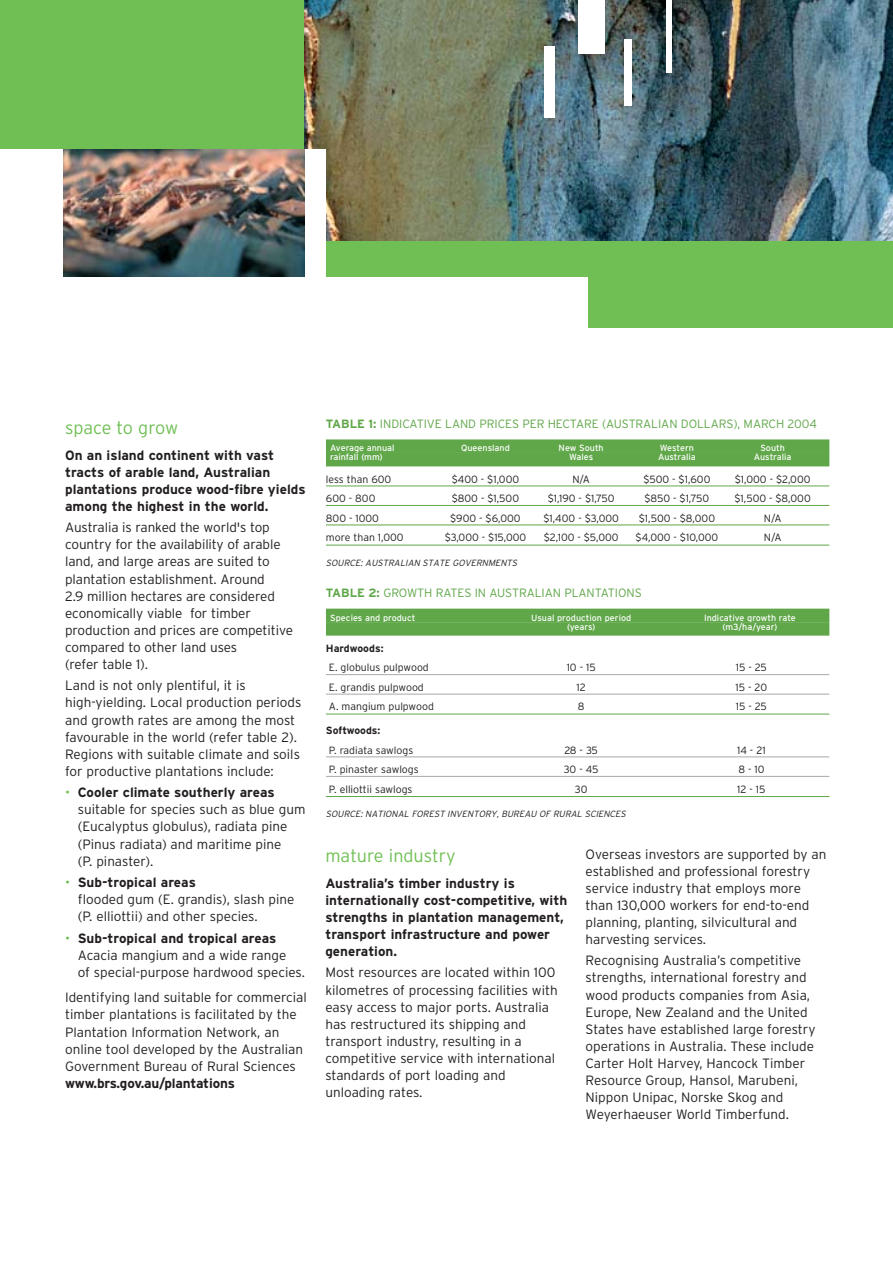
<style>
.page{position:relative;width:893px;height:1263px;background:#fff}
.page>*{position:absolute;margin:0;border:0;box-sizing:border-box;transform-origin:0 0}
.t1{font:300 18px "Interstate";color:#70bf54}
.t2{font:300 13.5px/17.1px "Interstate";color:#231f20}
.t3{font:700 13.5px/17.1px "Interstate";color:#231f20}
.t4{font:300 12px "Interstate";letter-spacing:-.005em;color:#60a749}
.t5{font:300 10.5px "Interstate";color:#231f20}
.t6{font:700 10.5px "Interstate";color:#231f20}
.t7{font:9px "Interstate";color:#fff}
.t8{font:italic 300 9px "Interstate";color:#231f20}
.s1{color:#70bf54}
.s2{font-weight:700}
</style>
<div class="page">
<div style="left:588px;top:0;width:304px;height:327px;background:#70bf54"></div>
<div style="left:0;top:0;width:588px;height:276px;background:#70bf54"></div>
<img style="left:305px;top:0;width:587px;height:241px">
<div style="left:0;top:149px;width:64px;height:178px;background:#fff"></div>
<div style="left:305px;top:149px;width:21px;height:178px;background:#fff"></div>
<div style="left:577px;top:0;width:27px;height:54px;background:#fff"></div>
<div style="left:624px;top:39px;width:7px;height:66px;background:#fff"></div>
<div style="left:666px;top:0;width:6px;height:73px;background:#fff"></div>
<div style="left:544px;top:46px;width:11px;height:72px;background:#fff"></div>
<img style="left:64px;top:149px;width:241px;height:127px">
<div style="left:326px;top:439px;width:503px;height:14px;background:#60a749"></div>
<div style="left:326px;top:453px;width:503px;height:13px;background:#60a749"></div>
<hr style="left:326px;top:486px;width:503px;height:1px;background:#60a749">
<hr style="left:326px;top:505px;width:503px;height:1px;background:#60a749">
<hr style="left:326px;top:525px;width:503px;height:1px;background:#60a749">
<hr style="left:326px;top:545px;width:503px;height:1px;background:#60a749">
<div style="left:326px;top:609px;width:503px;height:13px;background:#60a749"></div>
<div style="left:326px;top:622px;width:503px;height:14px;background:#60a749"></div>
<hr style="left:326px;top:674px;width:503px;height:1px;background:#a7a9ac">
<hr style="left:326px;top:694px;width:503px;height:1px;background:#a7a9ac">
<hr style="left:326px;top:714px;width:503px;height:1px;background:#60a749">
<hr style="left:326px;top:757px;width:503px;height:1px;background:#a7a9ac">
<hr style="left:326px;top:776px;width:503px;height:1px;background:#a7a9ac">
<hr style="left:326px;top:796px;width:503px;height:1px;background:#60a749">
<h1 class="t1" style="left:65px;top:421px;width:115px">space to grow</h1>
<p class="t3" style="left:65px;top:447px;width:242px">On an island continent with vast tracts of arable land, Australian plantations produce wood-fibre yields among the highest in the world.</p>
<p class="t2" style="left:65px;top:520px;width:229px">Australia is ranked the world's top country for the availability of arable land, and large areas are suited to plantation establishment. Around<br>2.9 million hectares are considered economically viable for timber production and prices are competitive compared to other land uses<br>(refer table 1).</p>
<p class="t2" style="left:65px;top:678px;width:238px">Land is not only plentiful, it is high-yielding. Local production periods and growth rates are among the most favourable in the world (refer table 2).<br>Regions with suitable climate and soils for productive plantations include:</p>
<p class="t2" style="left:78px;top:785px;width:229px;text-indent:-13px"><span class="s1">•</span> <span class="s2">Cooler climate southerly areas </span>suitable for species such as blue gum (Eucalyptus globulus), radiata pine (Pinus radiata) and maritime pine<br>(P. pinaster).</p>
<p class="t2" style="left:78px;top:875px;width:218px;text-indent:-13px"><span class="s1">•</span> <span class="s2">Sub-tropical areas<br></span>flooded gum (E. grandis), slash pine (P. elliottii) and other species.</p>
<p class="t2" style="left:78px;top:930px;width:228px;text-indent:-13px"><span class="s1">•</span> <span class="s2">Sub-tropical and tropical areas<br></span>Acacia mangium and a wide range<br>of special-purpose hardwood species.</p>
<p class="t2" style="left:65px;top:990px;width:243px">Identifying land suitable for commercial timber plantations is facilitated by the Plantation Information Network, an online tool developed by the Australian Government Bureau of Rural Sciences</p>
<p class="t3" style="left:65px;top:1076px;width:171px">www.brs.gov.au/plantations</p>
<p class="t4" style="left:326px;top:419px;width:492px"><span class="s2">TABLE 1:</span> INDICATIVE LAND PRICES PER HECTARE (AUSTRALIAN DOLLARS), MARCH 2004</p>
<p class="t7" style="left:330px;top:445px;width:66px">Average annual</p>
<p class="t7" style="left:461px;top:445px;width:50px">Queensland</p>
<p class="t7" style="left:558px;top:445px;width:47px">New South</p>
<p class="t7" style="left:660px;top:445px;width:35px">Western</p>
<p class="t7" style="left:760px;top:445px;width:26px">South</p>
<p class="t7" style="left:330px;top:454px;width:54px">rainfall (mm)</p>
<p class="t7" style="left:569px;top:454px;width:26px">Wales</p>
<p class="t7" style="left:658px;top:454px;width:39px">Australia</p>
<p class="t7" style="left:753px;top:454px;width:39px">Australia</p>
<p class="t5" style="left:326px;top:475px;width:67px">less than 600</p>
<p class="t5" style="left:452px;top:475px;width:69px">$400 - $1,000</p>
<p class="t5" style="left:572px;top:475px;width:19px">N/A</p>
<p class="t5" style="left:643px;top:475px;width:69px">$500 - $1,600</p>
<p class="t5" style="left:734px;top:475px;width:77px">$1,000 - $2,000</p>
<p class="t5" style="left:326px;top:495px;width:51px">600 - 800</p>
<p class="t5" style="left:452px;top:495px;width:69px">$800 - $1,500</p>
<p class="t5" style="left:547px;top:495px;width:68px">$1,190 - $1,750</p>
<p class="t5" style="left:644px;top:495px;width:66px">$850 - $1,750</p>
<p class="t5" style="left:734px;top:495px;width:78px">$1,500 - $8,000</p>
<p class="t5" style="left:326px;top:514px;width:55px">800 - 1000</p>
<p class="t5" style="left:450px;top:514px;width:72px">$900 - $6,000</p>
<p class="t5" style="left:543px;top:514px;width:77px">$1,400 - $3,000</p>
<p class="t5" style="left:638px;top:514px;width:78px">$1,500 - $8,000</p>
<p class="t5" style="left:763px;top:514px;width:19px">N/A</p>
<p class="t5" style="left:326px;top:534px;width:79px">more than 1,000</p>
<p class="t5" style="left:444px;top:534px;width:83px">$3,000 - $15,000</p>
<p class="t5" style="left:544px;top:534px;width:76px">$2,100 - $5,000</p>
<p class="t5" style="left:635px;top:534px;width:84px">$4,000 - $10,000</p>
<p class="t5" style="left:763px;top:534px;width:19px">N/A</p>
<p class="t8" style="left:326px;top:559px;width:194px">SOURCE: AUSTRALIAN STATE GOVERNMENTS</p>
<p class="t4" style="left:326px;top:588px;width:317px"><span class="s2">TABLE 2:</span> GROWTH RATES IN AUSTRALIAN PLANTATIONS</p>
<p class="t7" style="left:330px;top:614px;width:87px">Species and product</p>
<p class="t7" style="left:531px;top:614px;width:102px">Usual production period</p>
<p class="t7" style="left:704px;top:614px;width:93px">Indicative growth rate</p>
<p class="t7" style="left:567px;top:623px;width:30px">(years)</p>
<p class="t7" style="left:722px;top:623px;width:56px">(m3/ha/year)</p>
<p class="t6" style="left:326px;top:644px;width:59px">Hardwoods:</p>
<p class="t5" style="left:329px;top:664px;width:101px">E. globulus pulpwood</p>
<p class="t5" style="left:566px;top:664px;width:31px">10 - 15</p>
<p class="t5" style="left:735px;top:664px;width:33px">15 - 25</p>
<p class="t5" style="left:329px;top:683px;width:96px">E. grandis pulpwood</p>
<p class="t5" style="left:576px;top:683px;width:11px">12</p>
<p class="t5" style="left:735px;top:683px;width:33px">15 - 20</p>
<p class="t5" style="left:329px;top:703px;width:106px">A. mangium pulpwood</p>
<p class="t5" style="left:578px;top:703px;width:8px">8</p>
<p class="t5" style="left:735px;top:703px;width:33px">15 - 25</p>
<p class="t6" style="left:326px;top:726px;width:56px">Softwoods:</p>
<p class="t5" style="left:329px;top:746px;width:86px">P. radiata sawlogs</p>
<p class="t5" style="left:564px;top:746px;width:35px">28 - 35</p>
<p class="t5" style="left:737px;top:746px;width:30px">14 - 21</p>
<p class="t5" style="left:329px;top:765px;width:91px">P. pinaster sawlogs</p>
<p class="t5" style="left:564px;top:765px;width:36px">30 - 45</p>
<p class="t5" style="left:738px;top:765px;width:28px">8 - 10</p>
<p class="t5" style="left:329px;top:785px;width:85px">P. elliottii sawlogs</p>
<p class="t5" style="left:575px;top:785px;width:14px">30</p>
<p class="t5" style="left:737px;top:785px;width:30px">12 - 15</p>
<p class="t8" style="left:326px;top:811px;width:303px">SOURCE: NATIONAL FOREST INVENTORY, BUREAU OF RURAL SCIENCES</p>
<h1 class="t1" style="left:325px;top:849px;width:132px">mature industry</h1>
<p class="t3" style="left:325px;top:875px;width:243px">Australia’s timber industry is internationally cost-competitive, with strengths in plantation management, transport infrastructure and power generation.</p>
<p class="t2" style="left:325px;top:965px;width:234px">Most resources are located within 100 kilometres of processing facilities with easy access to major ports. Australia has restructured its shipping and transport industry, resulting in a competitive service with international standards of port loading and unloading rates.</p>
<p class="t2" style="left:585px;top:846px;width:242px">Overseas investors are supported by an established and professional forestry service industry that employs more than 130,000 workers for end-to-end planning, planting, silvicultural and harvesting services.</p>
<p class="t2" style="left:585px;top:953px;width:231px">Recognising Australia’s competitive strengths, international forestry and wood products companies from Asia, Europe, New Zealand and the United States have established large forestry operations in Australia. These include Carter Holt Harvey, Hancock Timber Resource Group, Hansol, Marubeni, Nippon Unipac, Norske Skog and Weyerhaeuser World Timberfund.</p>
</div>
